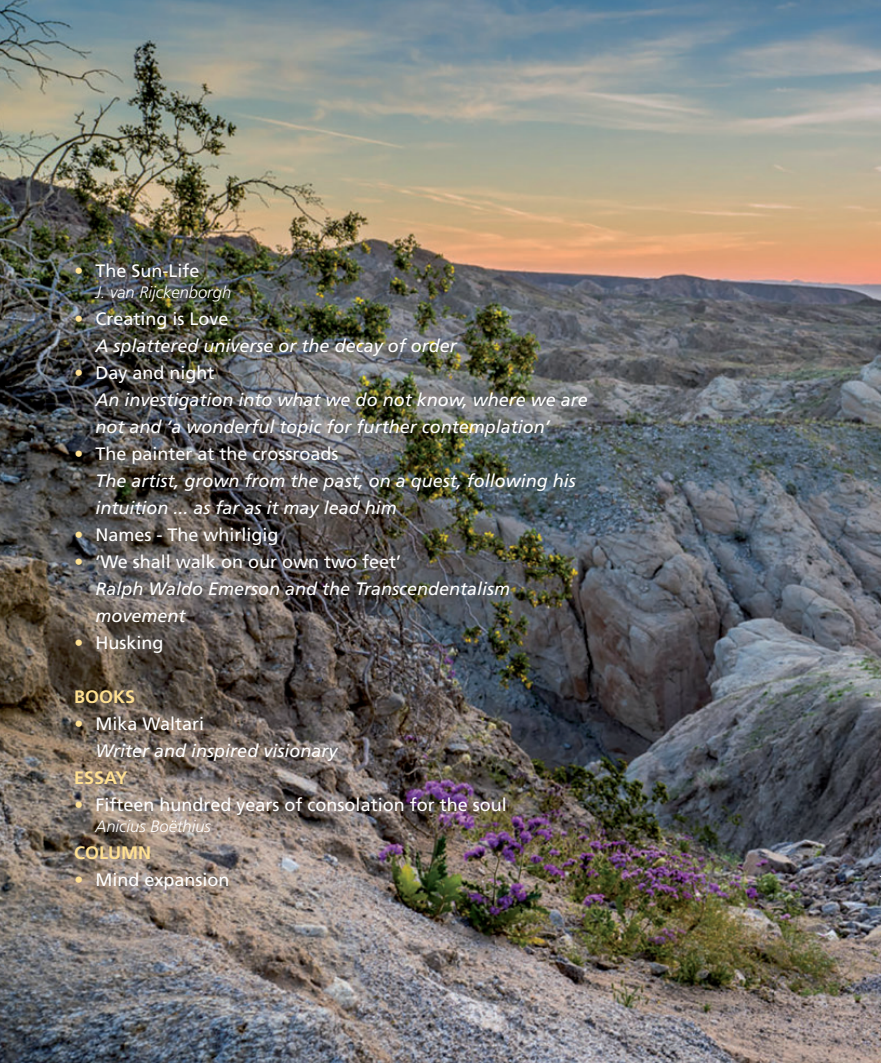
<style>
.page{position:relative;width:881px;height:1063px;background:#fff}
.page>*{position:absolute;margin:0;border:0;box-sizing:border-box;transform-origin:0 0}
.t1{font:italic 18px/27px "Frutiger";color:#fff}
.t2{font:18px "Frutiger";color:#fff}
.t3{font:700 18px "Frutiger";color:#ffe192}
.t4{font:italic 300 16.5px "Frutiger";color:#fff}
.s1{font-weight:300;font-style:italic;color:#ffe192}
.s2{font-weight:300;color:#ffe192}
.s3{font-style:normal}
</style>
<div class="page">
<img style="left:0;top:0;width:880px;height:1063px">
<svg style="left:879px;top:871px;width:1px;height:14px"></svg>
<p class="t2" style="left:74px;top:260px;width:127px"><span class="s1">•</span> The Sun-Life</p>
<p class="t4" style="left:95px;top:283px;width:137px">J. van Rijckenborgh</p>
<p class="t1" style="left:95px;top:305px;width:363px;text-indent:-21px"><span class="s2">•</span> <span class="s3">Creating is Love<br></span>A splattered universe or the decay of order</p>
<p class="t1" style="left:95px;top:359px;width:494px;text-indent:-21px"><span class="s2">•</span> <span class="s3">Day and night<br></span>An investigation into what we do not know, where we are not and ‘a wonderful topic for further contemplation’</p>
<p class="t1" style="left:95px;top:440px;width:482px;text-indent:-21px"><span class="s2">•</span> <span class="s3">The painter at the crossroads<br></span>The artist, grown from the past, on a quest, following his intuition ... as far as it may lead him</p>
<p class="t2" style="left:74px;top:524px;width:206px"><span class="s1">•</span> Names - The whirligig</p>
<p class="t1" style="left:95px;top:548px;width:416px;text-indent:-21px"><span class="s2">•</span> <span class="s3">‘We shall walk on our own two feet’<br></span>Ralph Waldo Emerson and the Transcendentalism movement</p>
<p class="t2" style="left:74px;top:632px;width:91px"><span class="s1">•</span> Husking</p>
<p class="t3" style="left:74px;top:686px;width:63px">BOOKS</p>
<p class="t1" style="left:95px;top:710px;width:243px;text-indent:-21px"><span class="s2">•</span> <span class="s3">Mika Waltari<br></span>Writer and inspired visionary</p>
<p class="t3" style="left:74px;top:767px;width:55px">ESSAY</p>
<p class="t2" style="left:74px;top:794px;width:434px"><span class="s1">•</span> Fifteen hundred years of consolation for the soul</p>
<p class="t4" style="left:95px;top:817px;width:117px">Anicius Boëthius</p>
<p class="t3" style="left:74px;top:842px;width:78px">COLUMN</p>
<p class="t2" style="left:74px;top:869px;width:157px"><span class="s1">•</span> Mind expansion</p>
</div>
